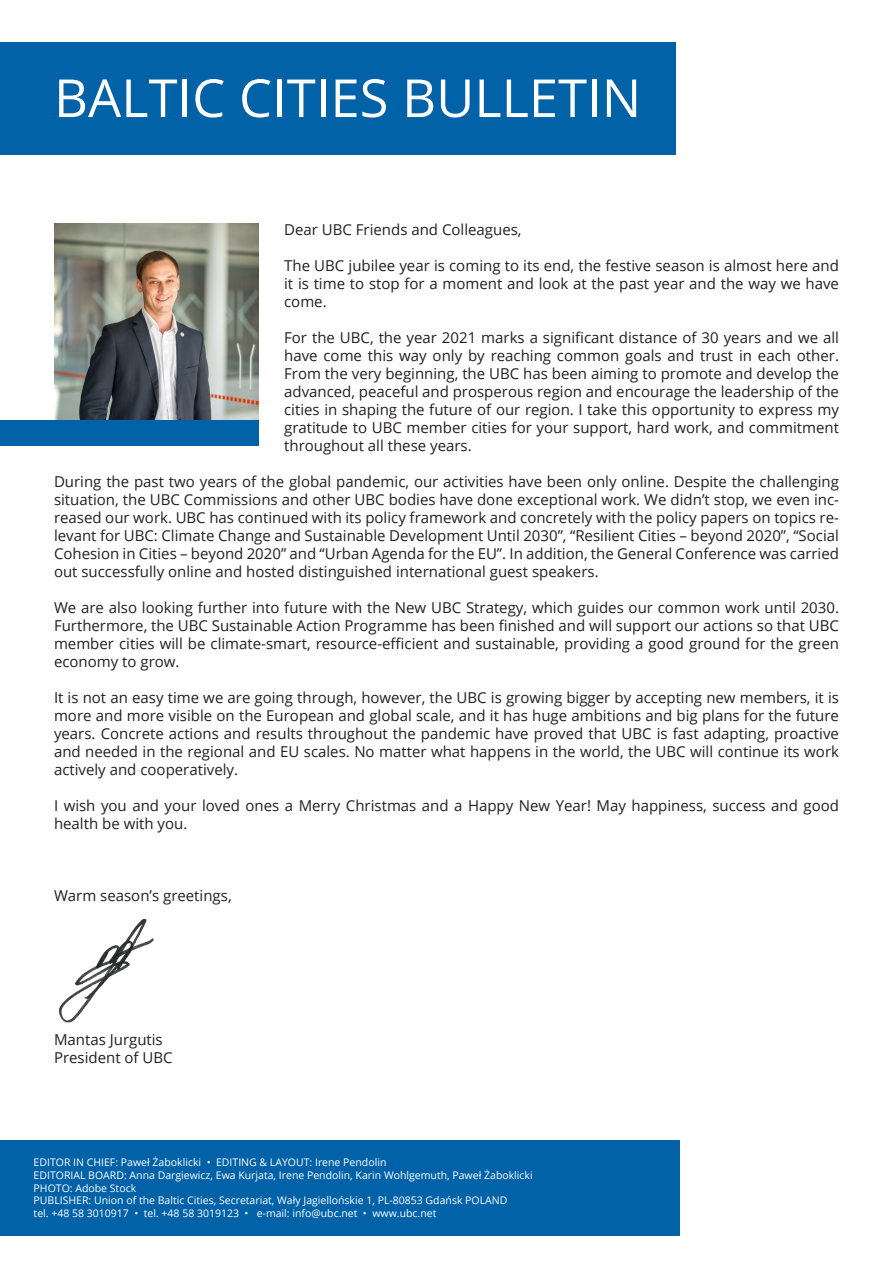
<style>
.page{position:relative;width:893px;height:1263px;background:#fff}
.page>*{position:absolute;margin:0;border:0;box-sizing:border-box;transform-origin:0 0}
.t1{font:52.5px "Open Sans";color:#fff}
.t2{font:15px/18px "Open Sans";color:#231f20;text-align:justify}
.t3{font:10.5px "Open Sans";color:#fff}
</style>
<div class="page">
<div style="left:0;top:1140px;width:680px;height:96px;background:#0162a8"></div>
<div style="left:0;top:43px;width:676px;height:112px;background:#0162a8"></div>
<img style="left:54px;top:223px;width:205px;height:197px">
<div style="left:0;top:420px;width:259px;height:25px;background:#0162a8"></div>
<img style="left:58px;top:920px;width:96px;height:103px">
<p class="t1" style="left:54px;top:62px;width:589px">BALTIC CITIES BULLETIN</p>
<p class="t2" style="left:284px;top:220px;width:239px">Dear UBC Friends and Colleagues,</p>
<p class="t2" style="left:284px;top:256px;width:556px">The UBC jubilee year is coming to its end, the festive season is almost here and it is time to stop for a moment and look at the past year and the way we have come.</p>
<p class="t2" style="left:284px;top:328px;width:556px">For the UBC, the year 2021 marks a significant distance of 30 years and we all have come this way only by reaching common goals and trust in each other.<br>From the very beginning, the UBC has been aiming to promote and develop the advanced, peaceful and prosperous region and encourage the leadership of the cities in shaping the future of our region. I take this opportunity to express my gratitude to UBC member cities for your support, hard work, and commitment throughout all these years.</p>
<p class="t2" style="left:54px;top:472px;width:786px">During the past two years of the global pandemic, our activities have been only online. Despite the challenging situation, the UBC Commissions and other UBC bodies have done exceptional work. We didn’t stop, we even inc&shy;reased our work. UBC has continued with its policy framework and concretely with the policy papers on topics re&shy;levant for UBC: Climate Change and Sustainable Development Until 2030”, “Resilient Cities – beyond 2020”, “Social Cohesion in Cities – beyond 2020” and “Urban Agenda for the EU”. In addition, the General Conference was carried out successfully online and hosted distinguished international guest speakers.</p>
<p class="t2" style="left:54px;top:598px;width:786px">We are also looking further into future with the New UBC Strategy, which guides our common work until 2030.<br>Furthermore, the UBC Sustainable Action Programme has been finished and will support our actions so that UBC member cities will be climate-smart, resource-efficient and sustainable, providing a good ground for the green economy to grow.</p>
<p class="t2" style="left:54px;top:688px;width:786px">It is not an easy time we are going through, however, the UBC is growing bigger by accepting new members, it is more and more visible on the European and global scale, and it has huge ambitions and big plans for the future years. Concrete actions and results throughout the pandemic have proved that UBC is fast adapting, proactive and needed in the regional and EU scales. No matter what happens in the world, the UBC will continue its work actively and cooperatively.</p>
<p class="t2" style="left:54px;top:796px;width:786px">I wish you and your loved ones a Merry Christmas and a Happy New Year! May happiness, success and good health be with you.</p>
<p class="t2" style="left:54px;top:886px;width:179px">Warm season’s greetings,</p>
<p class="t2" style="left:54px;top:1030px;width:110px">Mantas Jurgutis</p>
<p class="t2" style="left:54px;top:1048px;width:120px">President of UBC</p>
<p class="t3" style="left:34px;top:1155px;width:354px">EDITOR IN CHIEF: Paweł Żaboklicki • EDITING &amp; LAYOUT: Irene Pendolin</p>
<p class="t3" style="left:34px;top:1168px;width:501px">EDITORIAL BOARD: Anna Dargiewicz, Ewa Kurjata, Irene Pendolin, Karin Wohlgemuth, Paweł Żaboklicki</p>
<p class="t3" style="left:34px;top:1180px;width:104px">PHOTO: Adobe Stock</p>
<p class="t3" style="left:34px;top:1193px;width:475px">PUBLISHER: Union of the Baltic Cities, Secretariat, Wały Jagiellońskie 1, PL-80853 Gdańsk POLAND</p>
<p class="t3" style="left:34px;top:1206px;width:404px">tel. +48 58 3010917 • tel. +48 58 3019123 • e-mail: info@ubc.net • www.ubc.net</p>
</div>
